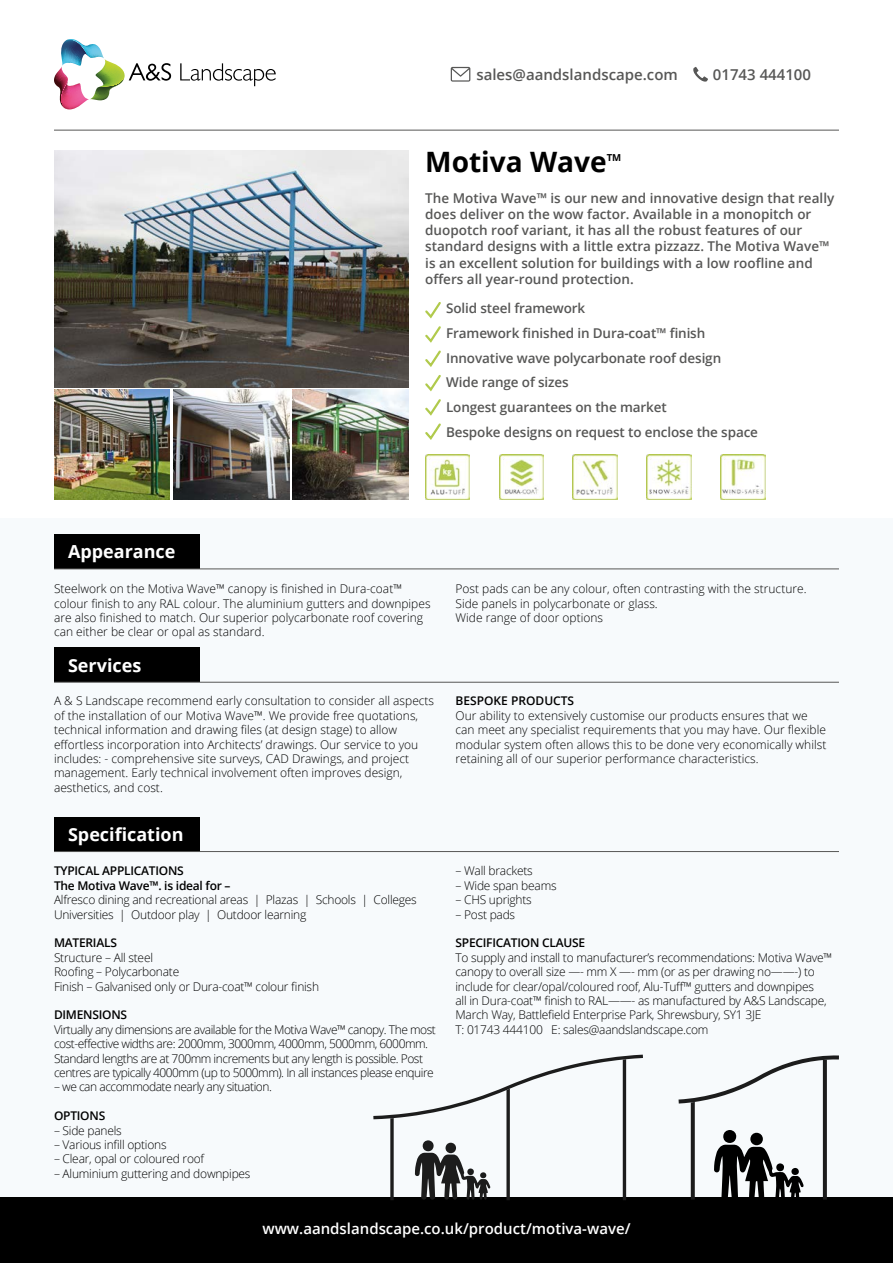
<style>
.page{position:relative;width:893px;height:1263px;background:#fff}
.page>*{position:absolute;margin:0;border:0;box-sizing:border-box;transform-origin:0 0}
.t1{font:700 28.05px "Open Sans";color:#000}
.t2{font:700 18px "Open Sans";color:#fff}
.t3{font:600 15px "Open Sans";color:#fff}
.t4{font:600 15px "Open Sans";color:#575756}
.t5{font:600 13.5px/16.2px "Open Sans";color:#575756}
.t6{font:300 12px/14.4px "Open Sans";color:#000}
.t7{font:300 12px/14.4px "Open Sans";letter-spacing:-.02em;color:#000}
.t8{font:300 12px/14.4px "Open Sans";letter-spacing:-.04em;color:#000}
.t9{font:600 12px/14.4px "Open Sans";letter-spacing:-.02em;color:#000}
.t10{font:600 12px "Open Sans";letter-spacing:-.02em;color:#000}
.t11{font:600 12px "Open Sans";color:#000}
.t12{font:700 9.6px "Open Sans";color:#000}
</style>
<div class="page">
<div style="left:0;top:519px;width:893px;height:744px;background:#f7fafc"></div>
<svg style="left:180px;top:63px;width:96px;height:23px"></svg>
<svg style="left:54px;top:39px;width:117px;height:70px"></svg>
<svg style="left:451px;top:67px;width:19px;height:15px"></svg>
<svg style="left:693px;top:67px;width:15px;height:15px"></svg>
<img style="left:173px;top:390px;width:116px;height:110px">
<img style="left:292px;top:390px;width:116px;height:110px">
<img style="left:54px;top:390px;width:116px;height:110px">
<img style="left:54px;top:151px;width:354px;height:236px">
<hr style="left:54px;top:130px;width:785px;height:1px;background:#575756">
<div style="left:0;top:1197px;width:893px;height:66px;background:#000"></div>
<div style="left:54px;top:534px;width:146px;height:35px;background:#000"></div>
<div style="left:54px;top:648px;width:146px;height:34px;background:#000"></div>
<hr style="left:54px;top:568px;width:785px;height:1px;background:#575756">
<hr style="left:54px;top:682px;width:785px;height:1px;background:#575756">
<div style="left:54px;top:817px;width:146px;height:34px;background:#000"></div>
<hr style="left:54px;top:851px;width:785px;height:1px;background:#575756">
<img style="left:647px;top:455px;width:44px;height:45px">
<img style="left:499px;top:455px;width:45px;height:45px">
<img style="left:425px;top:455px;width:45px;height:45px">
<img style="left:573px;top:455px;width:45px;height:45px">
<img style="left:720px;top:455px;width:45px;height:45px">
<svg style="left:425px;top:302px;width:16px;height:138px"></svg>
<svg style="left:678px;top:1055px;width:161px;height:145px"></svg>
<svg style="left:373px;top:1054px;width:270px;height:146px"></svg>
<p class="t4" style="left:476px;top:64px;width:203px">sales@aandslandscape.com</p>
<p class="t4" style="left:713px;top:64px;width:100px">01743 444100</p>
<h1 class="t1" style="left:425px;top:142px;width:183px">Motiva Wave</h1>
<p class="t12" style="left:607px;top:150px;width:16px">TM</p>
<p class="t5" style="left:425px;top:190px;width:411px">The Motiva Wave™ is our new and innovative design that really does deliver on the wow factor. Available in a monopitch or duopotch roof variant, it has all the robust features of our standard designs with a little extra pizzazz. The Motiva Wave™ is an excellent solution for buildings with a low roofline and offers all year-round protection.</p>
<h2 class="t2" style="left:68px;top:539px;width:109px">Appearance</h2>
<p class="t5" style="left:446px;top:296px;width:313px;line-height:24.8px">Solid steel framework<br>Framework finished in Dura-coat™ finish Innovative wave polycarbonate roof design<br>Wide range of sizes<br>Longest guarantees on the market<br>Bespoke designs on request to enclose the space</p>
<p class="t6" style="left:54px;top:581px;width:378px">Steelwork on the Motiva Wave™ canopy is finished in Dura-coat™ colour finish to any RAL colour. The aluminium gutters and downpipes are also finished to match. Our superior polycarbonate roof covering can either be clear or opal as standard.</p>
<p class="t6" style="left:455px;top:581px;width:353px">Post pads can be any colour, often contrasting with the structure.<br>Side panels in polycarbonate or glass.<br>Wide range of door options</p>
<h2 class="t2" style="left:68px;top:652px;width:75px">Services</h2>
<p class="t6" style="left:54px;top:693px;width:382px">A &amp; S Landscape recommend early consultation to consider all aspects of the installation of our Motiva Wave™. We provide free quotations, technical information and drawing files (at design stage) to allow effortless incorporation into Architects’ drawings. Our service to you includes: - comprehensive site surveys, CAD Drawings, and project management. Early technical involvement often improves design, aesthetics, and cost.</p>
<p class="t11" style="left:455px;top:693px;width:120px">BESPOKE PRODUCTS</p>
<p class="t6" style="left:455px;top:708px;width:372px">Our ability to extensively customise our products ensures that we can meet any specialist requirements that you may have. Our flexible modular system often allows this to be done very economically whilst retaining all of our superior performance characteristics.</p>
<h2 class="t2" style="left:68px;top:821px;width:117px">Specification</h2>
<p class="t9" style="left:54px;top:863px;width:178px">TYPICAL APPLICATIONS<br>The Motiva Wave™. is ideal for –</p>
<p class="t7" style="left:54px;top:892px;width:364px">Alfresco dining and recreational areas | Plazas | Schools | Colleges<br>Universities | Outdoor play | Outdoor learning</p>
<p class="t9" style="left:54px;top:935px;width:64px">MATERIALS</p>
<p class="t7" style="left:54px;top:950px;width:267px">Structure – All steel<br>Roofing – Polycarbonate<br>Finish – Galvanised only or Dura-coat™ colour finish</p>
<p class="t9" style="left:54px;top:1007px;width:75px">DIMENSIONS</p>
<p class="t8" style="left:54px;top:1022px;width:383px">Virtually any dimensions are available for the Motiva Wave™ canopy. The most cost-effective widths are: 2000mm, 3000mm, 4000mm, 5000mm, 6000mm.<br>Standard lengths are at 700mm increments but any length is possible. Post centres are typically 4000mm (up to 5000mm). In all instances please enquire</p>
<p class="t8" style="left:54px;top:1079px;width:219px">– we can accommodate nearly any situation.</p>
<p class="t9" style="left:54px;top:1108px;width:53px">OPTIONS</p>
<p class="t7" style="left:54px;top:1123px;width:69px">– Side panels</p>
<p class="t7" style="left:54px;top:1137px;width:114px">– Various infill options</p>
<p class="t7" style="left:54px;top:1151px;width:152px">– Clear, opal or coloured roof</p>
<p class="t7" style="left:54px;top:1166px;width:198px">– Aluminium guttering and downpipes</p>
<p class="t7" style="left:455px;top:863px;width:79px">– Wall brackets</p>
<p class="t7" style="left:455px;top:878px;width:103px">– Wide span beams</p>
<p class="t7" style="left:455px;top:892px;width:78px">– CHS uprights</p>
<p class="t7" style="left:455px;top:907px;width:61px">– Post pads</p>
<p class="t10" style="left:455px;top:935px;width:131px">SPECIFICATION CLAUSE</p>
<p class="t7" style="left:455px;top:950px;width:378px">To supply and install to manufacturer’s recommendations: Motiva Wave™ canopy to overall size —- mm X —- mm (or as per drawing no——-) to include for clear/opal/coloured roof, Alu-Tuff™ gutters and downpipes<br>all in Dura-coat™ finish to RAL——- as manufactured by A&amp;S Landscape, March Way, Battlefield Enterprise Park, Shrewsbury, SY1 3JE<br>T: 01743 444100 E: sales@aandslandscape.com</p>
<p class="t3" style="left:262px;top:1218px;width:370px">www.aandslandscape.co.uk/product/motiva-wave/</p>
</div>
